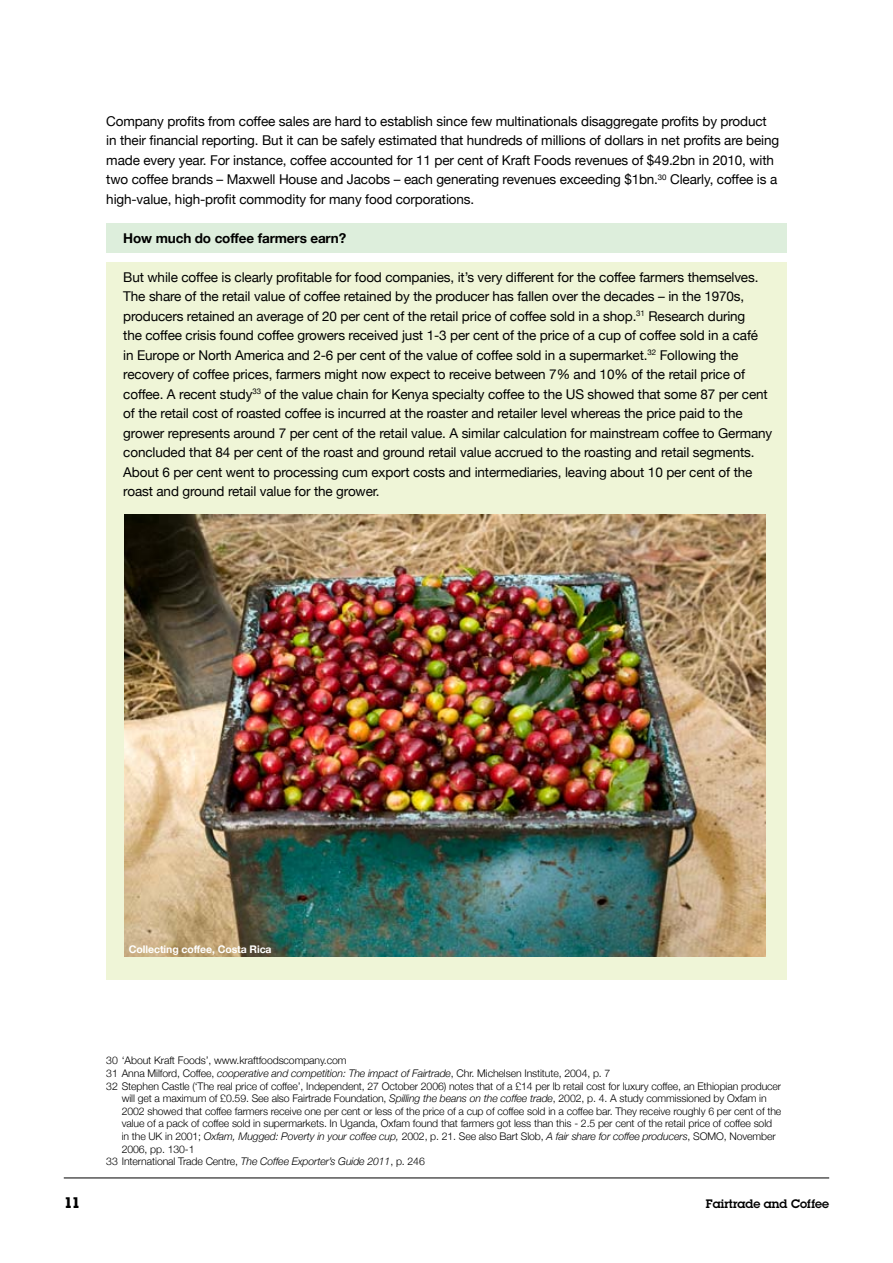
<style>
.page{position:relative;width:893px;height:1263px;background:#fff}
.page>*{position:absolute;margin:0;border:0;box-sizing:border-box;transform-origin:0 0}
.t1{font:700 15px "Lubalin Graph Std";color:#000}
.t2{font:13.5px/19.5px "Helvetica Neue";letter-spacing:-.01em;color:#000}
.t3{font:700 13.5px "Helvetica Neue";letter-spacing:-.01em;color:#000}
.t4{font:600 12px "Lubalin Graph Std";color:#000}
.t5{font:300 10.5px "Helvetica Neue";letter-spacing:-.01em;color:#000}
.t6{font:italic 300 10.5px "Helvetica Neue";letter-spacing:-.01em;color:#000}
.t7{font:700 10.5px "Helvetica Neue";letter-spacing:-.01em;color:#fff}
.s1{font-style:italic}
.s2{font-style:normal}
</style>
<div class="page">
<div style="left:106px;top:262px;width:681px;height:718px;background:#eff5d7"></div>
<div style="left:106px;top:223px;width:681px;height:29px;background:#ddeedc"></div>
<img style="left:125px;top:514px;width:640px;height:443px">
<hr style="left:64px;top:1177px;width:765px;height:1px;background:#000">
<p class="t2" style="left:106px;top:111px;width:674px">Company profits from coffee sales are hard to establish since few multinationals disaggregate profits by product in their financial reporting. But it can be safely estimated that hundreds of millions of dollars in net profits are being made every year. For instance, coffee accounted for 11 per cent of Kraft Foods revenues of $49.2bn in 2010, with two coffee brands – Maxwell House and Jacobs – each generating revenues exceeding $1bn.<sup>30</sup> Clearly, coffee is a high-value, high-profit commodity for many food corporations.</p>
<p class="t3" style="left:123px;top:230px;width:225px">How much do coffee farmers earn?</p>
<p class="t2" style="left:123px;top:267px;width:651px">But while coffee is clearly profitable for food companies, it’s very different for the coffee farmers themselves.<br>The share of the retail value of coffee retained by the producer has fallen over the decades – in the 1970s, producers retained an average of 20 per cent of the retail price of coffee sold in a shop.<sup>31</sup> Research during<br>the coffee crisis found coffee growers received just 1-3 per cent of the price of a cup of coffee sold in a café<br>in Europe or North America and 2-6 per cent of the value of coffee sold in a supermarket.<sup>32</sup> Following the recovery of coffee prices, farmers might now expect to receive between 7% and 10% of the retail price of coffee. A recent study<sup>33</sup> of the value chain for Kenya specialty coffee to the US showed that some 87 per cent of the retail cost of roasted coffee is incurred at the roaster and retailer level whereas the price paid to the grower represents around 7 per cent of the retail value. A similar calculation for mainstream coffee to Germany concluded that 84 per cent of the roast and ground retail value accrued to the roasting and retail segments.<br>About 6 per cent went to processing cum export costs and intermediaries, leaving about 10 per cent of the roast and ground retail value for the grower.</p>
<p class="t7" style="left:129px;top:942px;width:144px">Collecting coffee, Costa Rica</p>
<p class="t5" style="left:106px;top:1054px;width:242px">30 ‘About Kraft Foods’, www.kraftfoodscompany.com</p>
<p class="t5" style="left:106px;top:1067px;width:506px">31 Anna Milford, Coffee, <span class="s1">cooperative and competition: The impact of Fairtrade</span>, Chr. Michelsen Institute, 2004, p. 7</p>
<p class="t5" style="left:106px;top:1079px;width:676px">32 Stephen Castle (‘The real price of coffee’, Independent, 27 October 2006) notes that of a £14 per lb retail cost for luxury coffee, an Ethiopian producer</p>
<p class="t5" style="left:122px;top:1092px;width:646px">will get a maximum of £0.59. See also Fairtrade Foundation, <span class="s1">Spilling the beans on the coffee trade</span>, 2002, p. 4. A study commissioned by Oxfam in</p>
<p class="t5" style="left:122px;top:1104px;width:661px">2002 showed that coffee farmers receive one per cent or less of the price of a cup of coffee sold in a coffee bar. They receive roughly 6 per cent of the</p>
<p class="t5" style="left:122px;top:1117px;width:652px">value of a pack of coffee sold in supermarkets. In Uganda, Oxfam found that farmers got less than this - 2.5 per cent of the retail price of coffee sold</p>
<p class="t6" style="left:122px;top:1130px;width:655px"><span class="s2">in the UK in 2001;</span> Oxfam, Mugged: Poverty in your coffee cup, <span class="s2">2002, p. 21. See also Bart Slob,</span> A fair share for coffee producers<span class="s2">, SOMO, November</span></p>
<p class="t5" style="left:122px;top:1142px;width:74px">2006, pp. 130-1</p>
<p class="t5" style="left:106px;top:1155px;width:320px">33 International Trade Centre, <span class="s1">The Coffee Exporter’s Guide 2011</span>, p. 246</p>
<p class="t1" style="left:64px;top:1193px;width:18px">11</p>
<p class="t4" style="left:706px;top:1196px;width:125px">Fairtrade and Coffee</p>
</div>
